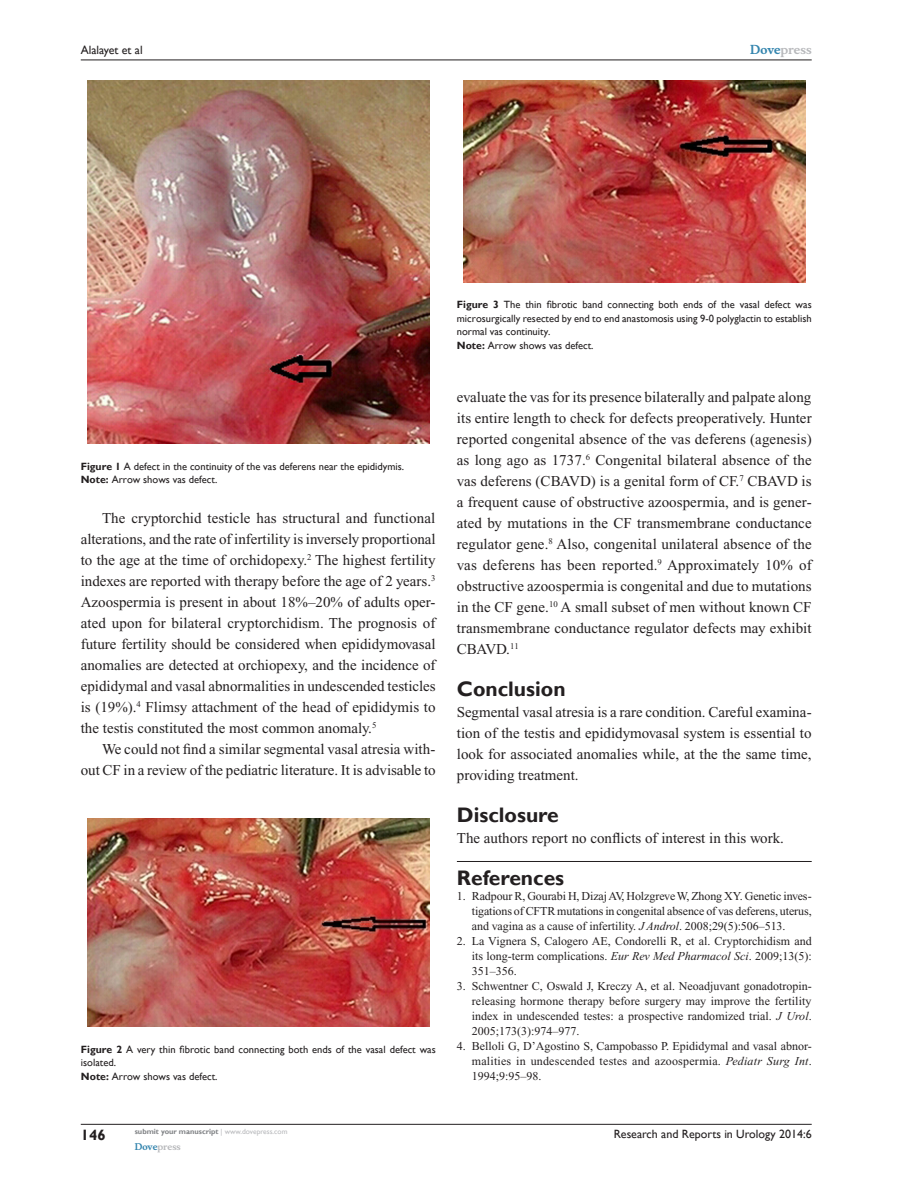
<style>
.page{position:relative;width:918px;height:1188px;background:#fff}
.page>*{position:absolute;margin:0;border:0;box-sizing:border-box;transform-origin:0 0}
.RefH{font:700 21px "Gill Sans";color:#231f20}
.Tx{font:15px/21px "Times New Roman";color:#231f20;text-align:justify}
.TxF{font:15px/21px "Times New Roman";color:#231f20;text-align:justify}
.RunFolio-V{font:700 15px "Gill Sans";color:#231f20}
.RefNL1{font:12px/15px "Times New Roman";color:#231f20;text-align:justify}
.RunF-V{font:12px "Gill Sans";color:#231f20}
.RunH-V{font:12px "Gill Sans";color:#231f20}
.RunH-Brand-V{font:700 12px "Musee";color:#b8b9bc}
.FC{font:10.5px/13.5px "Gill Sans";color:#231f20}
.FigSNRI{font:10.5px "Gill Sans";color:#231f20}
.RunF-Brand-V{font:700 9px "Musee";color:#b8b9bc}
.RunF-SubmityourMS-V{font:700 7.5px "Gill Sans";color:#808285}
.s1{color:#3485ae}
.s2{font-weight:700}
.s3{font-weight:400;color:#b8b9bc}
.s4{font-style:italic}
</style>
<div class="page">
<hr style="left:81px;top:1124px;width:731px;height:1px;background:#231f20">
<hr style="left:81px;top:60px;width:731px;height:1px;background:#231f20">
<hr style="left:457px;top:861px;width:355px;height:1px;background:#231f20">
<img style="left:87px;top:81px;width:342px;height:363px">
<img style="left:87px;top:819px;width:342px;height:208px">
<img style="left:463px;top:81px;width:342px;height:201px">
<p class="RunH-V" style="left:81px;top:43px;width:63px">Alalayet et al</p>
<p class="RunH-Brand-V" style="left:750px;top:43px;width:63px"><span class="s1">Dove</span>press</p>
<p class="FC" style="left:81px;top:460px;width:325px"><span class="s2">Figure 1</span> A defect in the continuity of the vas deferens near the epididymis.</p>
<p class="FC" style="left:81px;top:473px;width:138px"><span class="s2">Note:</span> Arrow shows vas defect.</p>
<p class="Tx" style="left:81px;top:507px;width:357px;text-indent:21px">The cryptorchid testicle has structural and functional alterations, and the rate of infertility is inversely proportional to the age at the time of orchidopexy.<sup>2</sup> The highest fertility indexes are reported with therapy before the age of 2 years.<sup>3<br></sup>Azoospermia is present in about 18%–20% of adults oper&shy;ated upon for bilateral cryptorchidism. The prognosis of future fertility should be considered when epididymovasal anomalies are detected at orchiopexy, and the incidence of epididymal and vasal abnormalities in undescended testicles is (19%).<sup>4</sup> Flimsy attachment of the head of epididymis to the testis constituted the most common anomaly.<sup>5</sup></p>
<p class="Tx" style="left:81px;top:738px;width:357px;text-align:right">We could not find a similar segmental vasal atresia with&shy;out CF in a review of the pediatric literature. It is advisable to</p>
<p class="FC" style="left:81px;top:1042px;width:356px"><span class="s2">Figure 2</span> A very thin fibrotic band connecting both ends of the vasal defect was isolated.</p>
<p class="FC" style="left:81px;top:1069px;width:138px"><span class="s2">Note:</span> Arrow shows vas defect.</p>
<p class="RunFolio-V" style="left:81px;top:1126px;width:26px">146</p>
<p class="RunF-SubmityourMS-V" style="left:135px;top:1127px;width:154px">submit your manuscript <span class="s3">| www.dovepress.com</span></p>
<p class="RunF-Brand-V" style="left:135px;top:1141px;width:48px"><span class="s1">Dove</span>press</p>
<p class="FC" style="left:457px;top:298px;width:356px;text-align:justify"><span class="s2">Figure 3</span> The thin fibrotic band connecting both ends of the vasal defect was microsurgically resected by end to end anastomosis using 9-0 polyglactin to establish normal vas continuity.</p>
<p class="FigSNRI" style="left:457px;top:339px;width:138px"><span class="s2">Note:</span> Arrow shows vas defect.</p>
<p class="Tx" style="left:457px;top:386px;width:356px">evaluate the vas for its presence bilaterally and palpate along its entire length to check for defects preoperatively. Hunter reported congenital absence of the vas deferens (agenesis) as long ago as 1737.<sup>6</sup> Congenital bilateral absence of the vas deferens (CBAVD) is a genital form of CF.<sup>7</sup> CBAVD is a frequent cause of obstructive azoospermia, and is gener&shy;ated by mutations in the CF transmembrane conductance regulator gene.<sup>8</sup> Also, congenital unilateral absence of the vas deferens has been reported.<sup>9</sup> Approximately 10% of obstructive azoospermia is congenital and due to mutations in the CF gene.<sup>10</sup> A small subset of men without known CF transmembrane conductance regulator defects may exhibit CBAVD.<sup>11</sup></p>
<h1 class="RefH" style="left:457px;top:676px;width:110px">Conclusion</h1>
<p class="TxF" style="left:457px;top:701px;width:356px">Segmental vasal atresia is a rare condition. Careful examina&shy;tion of the testis and epididymovasal system is essential to look for associated anomalies while, at the the same time, providing treatment.</p>
<h1 class="RefH" style="left:457px;top:802px;width:103px">Disclosure</h1>
<p class="TxF" style="left:457px;top:827px;width:329px">The authors report no conflicts of interest in this work.</p>
<p class="RefH" style="left:457px;top:865px;width:109px">References</p>
<p class="RefNL1" style="left:472px;top:888px;width:341px;text-indent:-15px">1. Radpour R, Gourabi H, Dizaj AV, Holzgreve W, Zhong XY. Genetic inves&shy;tigations of CFTR mutations in congenital absence of vas deferens, uterus, and vagina as a cause of infertility. <span class="s4">J Androl</span>. 2008;29(5):506–513.</p>
<p class="RefNL1" style="left:472px;top:933px;width:341px;text-indent:-15px">2. La Vignera S, Calogero AE, Condorelli R, et al. Cryptorchidism and its long-term complications. <span class="s4">Eur Rev Med Pharmacol Sci</span>. 2009;13(5):<br>351–356.</p>
<p class="RefNL1" style="left:472px;top:978px;width:341px;text-indent:-15px">3. Schwentner C, Oswald J, Kreczy A, et al. Neoadjuvant gonadotropin&shy;releasing hormone therapy before surgery may improve the fertility index in undescended testes: a prospective randomized trial. <span class="s4">J Urol</span>.<br>2005;173(3):974–977.</p>
<p class="RefNL1" style="left:472px;top:1038px;width:341px;text-indent:-15px">4. Belloli G, D’Agostino S, Campobasso P. Epididymal and vasal abnor&shy;malities in undescended testes and azoospermia. <span class="s4">Pediatr Surg Int</span>.<br>1994;9:95–98.</p>
<p class="RunF-V" style="left:614px;top:1127px;width:200px">Research and Reports in Urology 2014:6</p>
</div>
